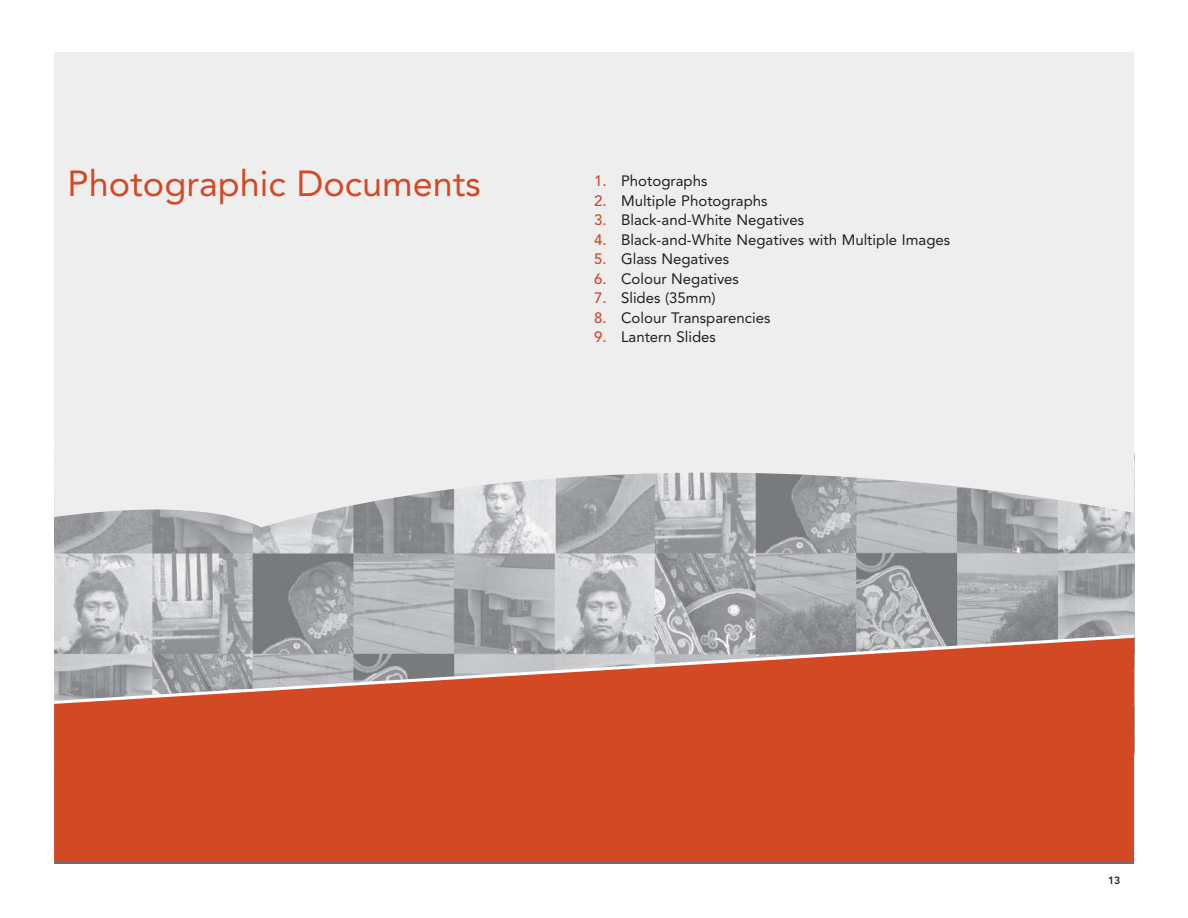
<style>
.page{position:relative;width:1188px;height:918px;background:#fff}
.page>*{position:absolute;margin:0;border:0;box-sizing:border-box;transform-origin:0 0}
.t1{font:36px "Avenir";color:#d34924}
.t2{font:15px "Avenir";color:#231f20}
.t3{font:800 10.5px "Avenir";color:#231f20}
.s1{font-weight:500;color:#d34924}
</style>
<div class="page">
<div style="left:54px;top:52px;width:1080px;height:810px;background:#eeeeef"></div>
<img style="left:54px;top:527px;width:1080px;height:106px">
<div style="left:54px;top:706px;width:1080px;height:155px;background:#d34924"></div>
<svg style="left:54px;top:472px;width:1080px;height:55px"></svg>
<hr style="left:54px;top:861px;width:1080px;height:3px;background:#6c6d70">
<svg style="left:54px;top:633px;width:1081px;height:73px;background:#c07e6e"></svg>
<h1 class="t1" style="left:68px;top:168px;width:415px">Photographic Documents</h1>
<p class="t2" style="left:594px;top:175px;width:115px"><span class="s1">1.</span> Photographs</p>
<p class="t2" style="left:594px;top:195px;width:175px"><span class="s1">2.</span> Multiple Photographs</p>
<p class="t2" style="left:594px;top:214px;width:212px"><span class="s1">3.</span> Black-and-White Negatives</p>
<p class="t2" style="left:594px;top:234px;width:358px"><span class="s1">4.</span> Black-and-White Negatives with Multiple Images</p>
<p class="t2" style="left:594px;top:253px;width:137px"><span class="s1">5.</span> Glass Negatives</p>
<p class="t2" style="left:594px;top:273px;width:146px"><span class="s1">6.</span> Colour Negatives</p>
<p class="t2" style="left:594px;top:292px;width:123px"><span class="s1">7.</span> Slides (35mm)</p>
<p class="t2" style="left:594px;top:312px;width:178px"><span class="s1">8.</span> Colour Transparencies</p>
<p class="t2" style="left:594px;top:331px;width:123px"><span class="s1">9.</span> Lantern Slides</p>
<p class="t3" style="left:1108px;top:876px;width:14px">13</p>
</div>
